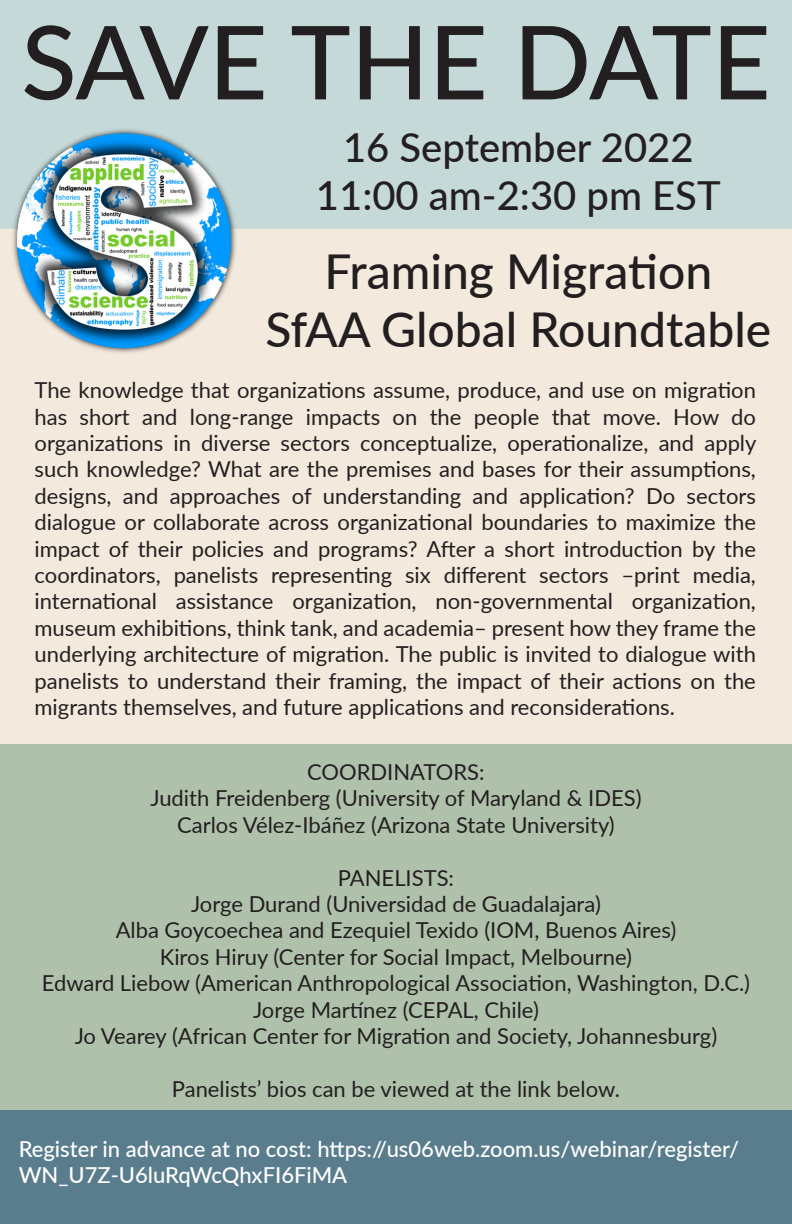
<style>
.page{position:relative;width:792px;height:1224px;background:#f3e9dd}
.page>*{position:absolute;margin:0;border:0;box-sizing:border-box;transform-origin:0 0}
.t1{font:500 102px "Lato";letter-spacing:-.005em;color:#231f20}
.t2{font:500 48px "Lato";color:#231f20}
.t3{font:500 40px "Lato";color:#231f20}
.t4{font:22px/26.4px "Lato";color:#231f20;text-align:justify}
.t5{font:500 22px/26.4px "Lato";color:#fff}
</style>
<div class="page">
<div style="left:0;top:0;width:792px;height:229px;background:#c5d9d8"></div>
<div style="left:0;top:744px;width:792px;height:405px;background:#afc1ab"></div>
<div style="left:0;top:1110px;width:792px;height:114px;background:#5a7d8d"></div>
<img style="left:13px;top:129px;width:223px;height:224px">
<p class="t1" style="left:21px;top:-11px;width:751px">SAVE THE DATE</p>
<p class="t3" style="left:343px;top:118px;width:352px">16 September 2022</p>
<p class="t3" style="left:316px;top:166px;width:406px">11:00 am-2:30 pm EST</p>
<p class="t2" style="left:325px;top:237px;width:389px">Framing Migration</p>
<p class="t2" style="left:266px;top:295px;width:507px">SfAA Global Roundtable</p>
<p class="t4" style="left:35px;top:376px;width:723px">The knowledge that organizations assume, produce, and use on migration has short and long-range impacts on the people that move. How do organizations in diverse sectors conceptualize, operationalize, and apply such knowledge? What are the premises and bases for their assumptions, designs, and approaches of understanding and application? Do sectors dialogue or collaborate across organizational boundaries to maximize the impact of their policies and programs? After a short introduction by the coordinators, panelists representing six different sectors –print media, international assistance organization, non-governmental organization, museum exhibitions, think tank, and academia– present how they frame the underlying architecture of migration. The public is invited to dialogue with panelists to understand their framing, the impact of their actions on the migrants themselves, and future applications and reconsiderations.</p>
<p class="t4" style="left:307px;top:758px;width:179px">COORDINATORS:</p>
<p class="t4" style="left:150px;top:784px;width:493px">Judith Freidenberg (University of Maryland &amp; IDES)</p>
<p class="t4" style="left:177px;top:811px;width:439px">Carlos Vélez-Ibáñez (Arizona State University)</p>
<p class="t4" style="left:338px;top:864px;width:118px">PANELISTS:</p>
<p class="t4" style="left:191px;top:890px;width:411px">Jorge Durand (Universidad de Guadalajara)</p>
<p class="t4" style="left:116px;top:916px;width:562px">Alba Goycoechea and Ezequiel Texido (IOM, Buenos Aires)</p>
<p class="t4" style="left:160px;top:943px;width:474px">Kiros Hiruy (Center for Social Impact, Melbourne)</p>
<p class="t4" style="left:42px;top:969px;width:710px">Edward Liebow (American Anthropological Association, Washington, D.C.)</p>
<p class="t4" style="left:253px;top:996px;width:287px">Jorge Martínez (CEPAL, Chile)</p>
<p class="t4" style="left:75px;top:1022px;width:644px">Jo Vearey (African Center for Migration and Society, Johannesburg)</p>
<p class="t4" style="left:172px;top:1075px;width:450px">Panelists’ bios can be viewed at the link below.</p>
<p class="t5" style="left:19px;top:1135px;width:722px">Register in advance at no cost: https://us06web.zoom.us/webinar/register/<br>WN_U7Z-U6luRqWcQhxFI6FiMA</p>
</div>
